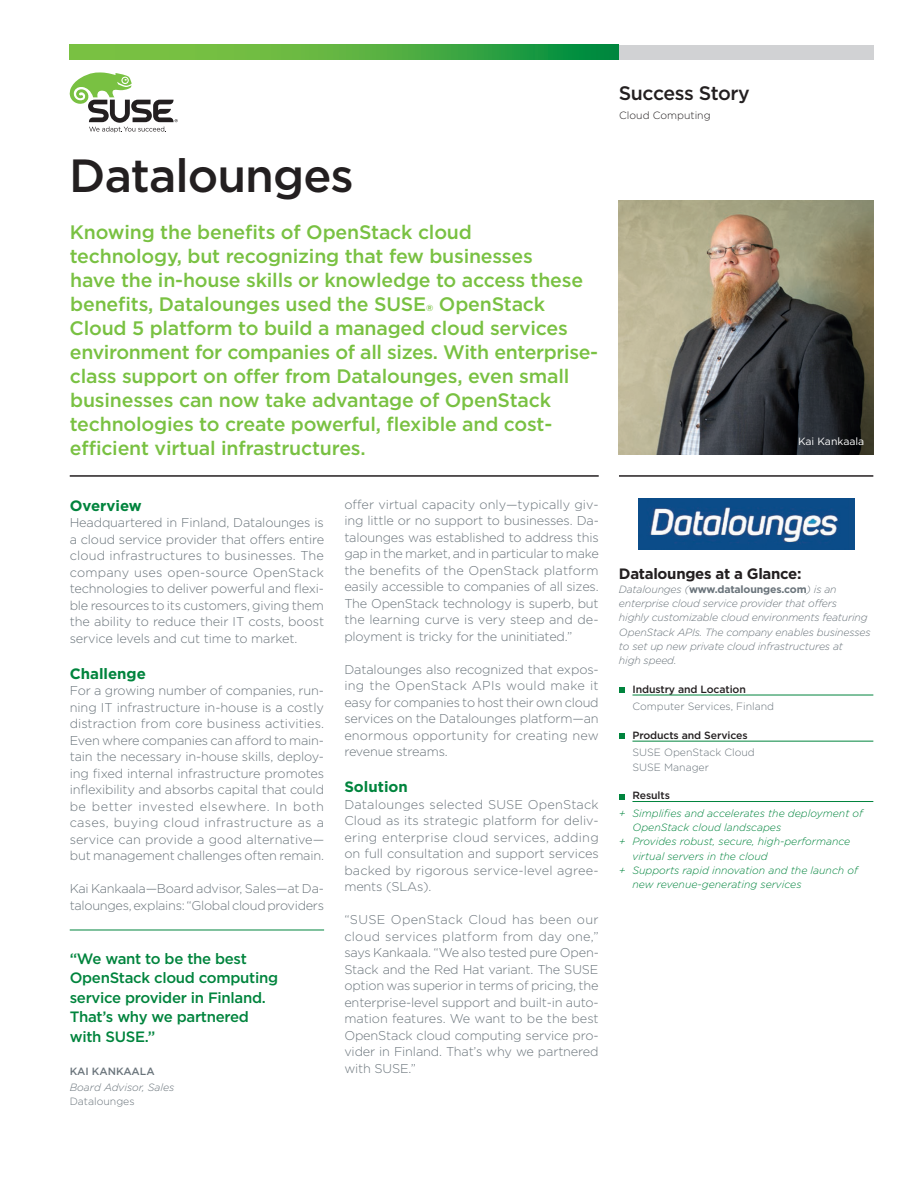
<style>
.page{position:relative;width:918px;height:1188px;background:#fff}
.page>*{position:absolute;margin:0;border:0;box-sizing:border-box;transform-origin:0 0}
.headline_bold_32_33{font:500 46.5px "Gotham";letter-spacing:-.02em;color:#231f20}
.intro1_bold_13_16{font:500 19.5px/24px "Gotham";letter-spacing:-.01em;color:#79c142}
.name_-_collateral_pi{font:500 19.5px "Gotham";letter-spacing:-.02em;color:#231f20}
.subhead1_10_13{font:500 15px/19.5px "Gotham";letter-spacing:-.02em;color:#00843d}
.subhead_10_13-green{font:700 15px "Gotham";color:#00843d}
.subhead_10_13-black{font:700 15px "Gotham";letter-spacing:-.02em;color:#231f20}
.body1{font:300 12.75px/16.5px "Gotham";letter-spacing:-.01em;color:#6a747b;text-align:justify}
.caption_7_9_5_italic{font:italic 300 10.5px/14.2px "Gotham";letter-spacing:-.015em;color:#6a747b}
.caption_7_9_5_italic-2{font:italic 300 10.5px/14.2px "Gotham";color:#00843d}
.caption_7_9_5-grey{font:300 10.5px "Gotham";color:#6a747b}
.caption_7_9_5_rule_b{font:500 10.5px "Gotham";letter-spacing:-.01em;color:#231f20}
.quote_title_7_11_ita{font:italic 300 10.5px "Gotham";color:#6a747b}
.caption_7pt{font:300 10.5px "Gotham";color:#231f20}
.quote_name_7_11-grey{font:500 10.5px "Gotham";color:#6a747b}
.subhead2_7_5_11{font:300 10.5px "Gotham";color:#6a747b}
.quote_name_7_11-grey-2{font:10.5px "Gotham";color:#fff}
.intro1_bold_13_16-2{font:700 8.7px "Gotham";color:#79c142}
.s1{font-weight:700;font-style:normal}
</style>
<div class="page">
<hr style="left:70px;top:475px;width:529px;height:2px;background:#231f20">
<hr style="left:619px;top:475px;width:254px;height:2px;background:#231f20">
<img style="left:619px;top:201px;width:254px;height:254px">
<hr style="left:632px;top:695px;width:241px;height:1px;background:#00843d">
<hr style="left:632px;top:741px;width:241px;height:1px;background:#00843d">
<hr style="left:632px;top:801px;width:241px;height:1px;background:#00843d">
<svg style="left:619px;top:688px;width:5px;height:5px"></svg>
<svg style="left:619px;top:734px;width:5px;height:5px"></svg>
<svg style="left:619px;top:794px;width:5px;height:5px"></svg>
<div style="left:619px;top:45px;width:254px;height:14px;background:#d1d2d4"></div>
<svg style="left:70px;top:45px;width:549px;height:14px;background:#50ae41"></svg>
<svg style="left:69px;top:72px;width:109px;height:61px"></svg>
<hr style="left:70px;top:930px;width:254px;height:1px;background:#00843d">
<img style="left:638px;top:499px;width:216px;height:51px">
<p class="headline_bold_32_33" style="left:69px;top:149px;width:286px">Datalounges</p>
<p class="intro1_bold_13_16" style="left:70px;top:220px;width:515px">Knowing the benefits of OpenStack cloud technology, but recognizing that few businesses<br>have the in-house skills or knowledge to access these benefits, Datalounges used the SUSE</p>
<p class="intro1_bold_13_16" style="left:69px;top:292px;width:530px;text-indent:369px">OpenStack Cloud 5 platform to build a managed cloud services environment for companies of all sizes. With enterprise&shy;class support on offer from Datalounges, even small businesses can now take advantage of OpenStack technologies to create powerful, flexible and cost&shy;efficient virtual infrastructures.</p>
<p class="intro1_bold_13_16-2" style="left:426px;top:303px;width:9px">®</p>
<p class="subhead_10_13-green" style="left:70px;top:497px;width:74px">Overview</p>
<p class="body1" style="left:70px;top:514px;width:256px">Headquartered in Finland, Datalounges is a cloud service provider that offers entire cloud infrastructures to businesses. The company uses open-source OpenStack technologies to deliver powerful and flexi&shy;ble resources to its customers, giving them the ability to reduce their IT costs, boost service levels and cut time to market.</p>
<p class="subhead_10_13-green" style="left:70px;top:665px;width:78px">Challenge</p>
<p class="body1" style="left:70px;top:682px;width:256px">For a growing number of companies, run&shy;ning IT infrastructure in-house is a costly distraction from core business activities.<br>Even where companies can afford to main&shy;tain the necessary in-house skills, deploy&shy;ing fixed internal infrastructure promotes inflexibility and absorbs capital that could be better invested elsewhere. In both cases, buying cloud infrastructure as a service can provide a good alternative— but management challenges often remain.</p>
<p class="body1" style="left:70px;top:880px;width:256px">Kai Kankaala—Board advisor, Sales—at Da&shy;talounges, explains: “Global cloud providers</p>
<p class="subhead1_10_13" style="left:70px;top:948px;width:210px">“We want to be the best<br>OpenStack cloud computing service provider in Finland.<br>That’s why we partnered with SUSE.”</p>
<p class="quote_name_7_11-grey" style="left:70px;top:1065px;width:86px">KAI KANKAALA</p>
<p class="quote_title_7_11_ita" style="left:70px;top:1082px;width:106px">Board Advisor, Sales</p>
<p class="subhead2_7_5_11" style="left:70px;top:1095px;width:66px">Datalounges</p>
<p class="body1" style="left:344px;top:496px;width:256px;text-align:left">offer virtual capacity only—typically giv&shy;ing little or no support to businesses. Da&shy;talounges was established to address this gap in the market, and in particular to make the benefits of the OpenStack platform easily accessible to companies of all sizes.<br>The OpenStack technology is superb, but the learning curve is very steep and de&shy;ployment is tricky for the uninitiated.”</p>
<p class="body1" style="left:344px;top:661px;width:256px">Datalounges also recognized that expos&shy;ing the OpenStack APIs would make it easy for companies to host their own cloud services on the Datalounges platform—an enormous opportunity for creating new revenue streams.</p>
<p class="subhead_10_13-green" style="left:344px;top:778px;width:65px">Solution</p>
<p class="body1" style="left:344px;top:796px;width:256px">Datalounges selected SUSE OpenStack Cloud as its strategic platform for deliv&shy;ering enterprise cloud services, adding on full consultation and support services backed by rigorous service-level agree&shy;ments (SLAs).</p>
<p class="body1" style="left:344px;top:911px;width:256px;text-align:left">“SUSE OpenStack Cloud has been our cloud services platform from day one,” says Kankaala. “We also tested pure Open-Stack and the Red Hat variant. The SUSE option was superior in terms of pricing, the enterprise-level support and built-in auto&shy;mation features. We want to be the best OpenStack cloud computing service pro&shy;vider in Finland. That’s why we partnered with SUSE.”</p>
<p class="name_-_collateral_pi" style="left:619px;top:82px;width:133px">Success Story</p>
<p class="caption_7pt" style="left:619px;top:108px;width:93px">Cloud Computing</p>
<p class="quote_name_7_11-grey-2" style="left:798px;top:436px;width:68px">Kai Kankaala</p>
<p class="subhead_10_13-black" style="left:619px;top:565px;width:184px">Datalounges at a Glance:</p>
<p class="caption_7_9_5_italic" style="left:619px;top:582px;width:253px">Datalounges (<span class="s1">www.datalounges.com</span>) is an enterprise cloud service provider that offers<br>highly customizable cloud environments featuring OpenStack APIs. The company enables businesses to set up new private cloud infrastructures at<br>high speed.</p>
<p class="caption_7_9_5_rule_b" style="left:632px;top:683px;width:115px">Industry and Location</p>
<p class="caption_7_9_5-grey" style="left:632px;top:700px;width:143px">Computer Services, Finland</p>
<p class="caption_7_9_5_rule_b" style="left:632px;top:729px;width:117px">Products and Services</p>
<p class="caption_7_9_5-grey" style="left:632px;top:746px;width:124px">SUSE OpenStack Cloud</p>
<p class="caption_7_9_5-grey" style="left:632px;top:760px;width:78px">SUSE Manager</p>
<p class="caption_7_9_5_rule_b" style="left:632px;top:789px;width:39px">Results</p>
<p class="caption_7_9_5_italic-2" style="left:632px;top:806px;width:232px;text-indent:-14px">+ Simplifies and accelerates the deployment of<br>OpenStack cloud landscapes</p>
<p class="caption_7_9_5_italic-2" style="left:632px;top:835px;width:219px;text-indent:-14px">+ Provides robust, secure, high-performance virtual servers in the cloud</p>
<p class="caption_7_9_5_italic-2" style="left:632px;top:863px;width:227px;text-indent:-14px">+ Supports rapid innovation and the launch of new revenue-generating services</p>
</div>
